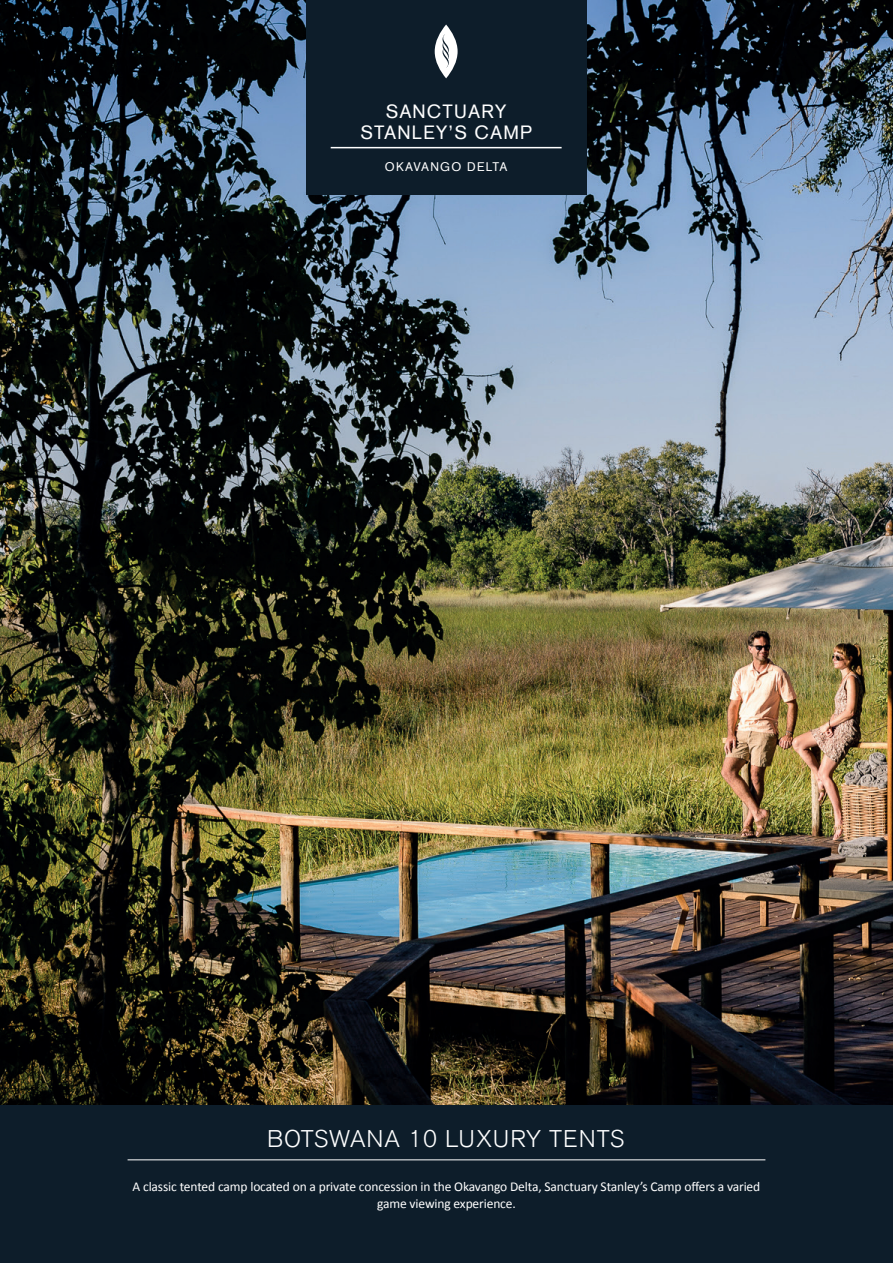
<style>
.page{position:relative;width:893px;height:1263px;background:#fff}
.page>*{position:absolute;margin:0;border:0;box-sizing:border-box;transform-origin:0 0}
.t1{font:300 24px "Akzidenz Grotesk BQ";letter-spacing:.04em;color:#fff}
.t2{font:18.75px/21.8px "Akzidenz Grotesk CE";letter-spacing:.06em;color:#fff;text-align:center}
.t3{font:13.5px/16.5px "Calibri";letter-spacing:-.01em;color:#fff;text-align:center}
.t4{font:12.15px "Akzidenz Grotesk CE";letter-spacing:.1em;color:#fff}
</style>
<div class="page">
<img style="left:0;top:0;width:893px;height:1106px">
<div style="left:0;top:1106px;width:893px;height:157px;background:#0d1d2a"></div>
<hr style="left:128px;top:1159px;width:637px;height:1px;background:#fff">
<div style="left:306px;top:0;width:280px;height:194px;background:#0d1d2a"></div>
<hr style="left:331px;top:147px;width:231px;height:1px;background:#fff">
<svg style="left:435px;top:25px;width:23px;height:53px"></svg>
<h2 class="t2" style="left:361px;top:100px;width:173px">SANCTUARY<br>STANLEY’S CAMP</h2>
<p class="t4" style="left:385px;top:158px;width:124px">OKAVANGO DELTA</p>
<h1 class="t1" style="left:267px;top:1125px;width:359px">BOTSWANA 10 LUXURY TENTS</h1>
<p class="t3" style="left:132px;top:1178px;width:629px">A classic tented camp located on a private concession in the Okavango Delta, Sanctuary Stanley’s Camp offers a varied game viewing experience.</p>
</div>
